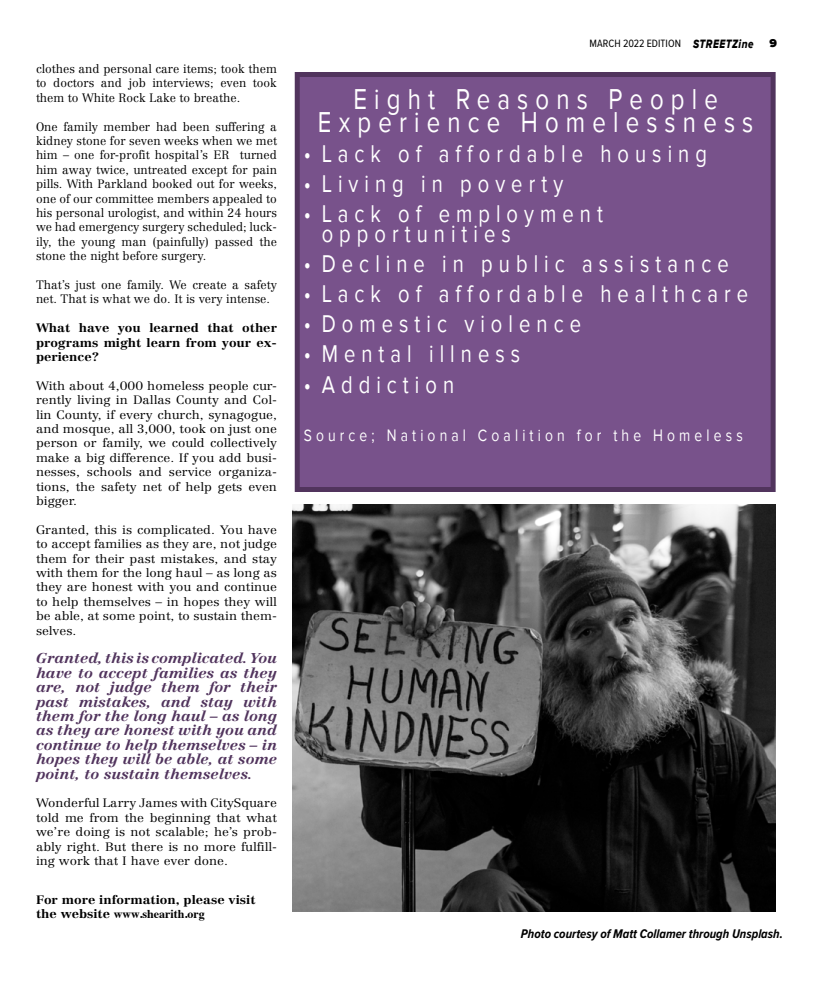
<style>
.page{position:relative;width:819px;height:1008px;background:#fff}
.page>*{position:absolute;margin:0;border:0;box-sizing:border-box;transform-origin:0 0}
.t1{font:29.6px/22.8px "Proxima Nova";letter-spacing:.3em;color:#fff;text-align:center;scale:.81 1}
.t2{font:25px/19.2px "Proxima Nova";letter-spacing:.3em;color:#fff;scale:.81 1}
.t3{font:17.2px "Proxima Nova";letter-spacing:.3em;color:#fff;scale:.81 1}
.t4{font:italic 700 14px/14.4px "Centennial LT Pro";color:#51345d;text-align:justify;scale:1.1 1}
.t5{font:italic 700 13px "Proxima Nova Cond";color:#000}
.t6{font:300 12px/14.4px "Centennial LT Pro";color:#000;text-align:justify;scale:1.1 1}
.t7{font:300 12px/14.4px "Centennial LT Pro";color:#000;text-align:justify}
.t8{font:700 12px/14.4px "Centennial LT Pro";color:#000;text-align:justify;scale:1.1 1}
.t9{font:700 12px "Times";color:#000}
.t10{font:900 12px "Proxima Nova";color:#000}
.t11{font:11px "Proxima Nova Cond";letter-spacing:.005em;color:#000}
.s1{font-family:"Centennial LT Pro"}
.s2{font-family:"Proxima Nova Extrabld It";font-size:12.5px}
</style>
<div class="page">
<img style="left:292px;top:504px;width:484px;height:408px">
<div style="left:297px;top:74px;width:476px;height:416px;background:#78528b"></div>
<div style="left:295px;top:72px;width:481px;height:420px;border:5px solid #51345d"></div>
<p class="t7" style="left:36px;top:61px;width:243px">clothes and personal care items; took them to doctors and job interviews; even took them to White Rock Lake to breathe.</p>
<p class="t7" style="left:36px;top:119px;width:243px">One family member had been suffering a kidney stone for seven weeks when we met him – one for-profit hospital’s ER turned him away twice, untreated except for pain pills. With Parkland booked out for weeks, one of our committee members appealed to his personal urologist, and within 24 hours we had emergency surgery scheduled; luck&shy;ily, the young man (painfully) passed the stone the night before surgery.</p>
<p class="t7" style="left:36px;top:277px;width:242px">That’s just one family. We create a safety net. That is what we do. It is very intense.</p>
<p class="t8" style="left:36px;top:321px;width:221px">What have you learned that other programs might learn from your ex&shy;perience?</p>
<p class="t6" style="left:36px;top:378px;width:221px">With about 4,000 homeless people cur&shy;rently living in Dallas County and Col&shy;lin County, if every church, synagogue, and mosque, all 3,000, took on just one person or family, we could collectively make a big difference. If you add busi&shy;nesses, schools and service organiza&shy;tions, the safety net of help gets even bigger.</p>
<p class="t6" style="left:36px;top:522px;width:221px">Granted, this is complicated. You have to accept families as they are, not judge them for their past mistakes, and stay with them for the long haul – as long as they are honest with you and continue to help themselves – in hopes they will be able, at some point, to sustain them&shy;selves.</p>
<p class="t4" style="left:36px;top:651px;width:221px">Granted, this is complicated. You have to accept families as they are, not judge them for their past mistakes, and stay with them for the long haul – as long as they are honest with you and continue to help themselves – in hopes they will be able, at some point, to sustain themselves.</p>
<p class="t6" style="left:36px;top:796px;width:221px">Wonderful Larry James with CitySquare told me from the beginning that what we’re doing is not scalable; he’s prob&shy;ably right. But there is no more fulfill&shy;ing work that I have ever done.</p>
<p class="t8" style="left:36px;top:892px;width:201px">For more information, please visit</p>
<p class="t9" style="left:36px;top:903px;width:170px"><span class="s1">the website</span> www.shearith.org</p>
<p class="t11" style="left:590px;top:35px;width:166px">MARCH 2022 EDITION <span class="s2">STREETZine</span></p>
<p class="t10" style="left:770px;top:36px;width:9px">9</p>
<h1 class="t1" style="left:318px;top:88px;width:539px">Eight Reasons People<br>Experience Homelessness</h1>
<h2 class="t2" style="left:304px;top:144px;width:499px">• Lack of affordable housing</h2>
<h2 class="t2" style="left:304px;top:175px;width:322px">• Living in poverty</h2>
<h2 class="t2" style="left:322px;top:205px;width:349px;text-indent:-18px">• Lack of employment opportunities</h2>
<h2 class="t2" style="left:304px;top:254px;width:526px">• Decline in public assistance</h2>
<h2 class="t2" style="left:304px;top:284px;width:550px">• Lack of affordable healthcare</h2>
<h2 class="t2" style="left:304px;top:315px;width:344px">• Domestic violence</h2>
<h2 class="t2" style="left:304px;top:345px;width:269px">• Mental illness</h2>
<h2 class="t2" style="left:304px;top:375px;width:187px">• Addiction</h2>
<h3 class="t3" style="left:304px;top:425px;width:544px">Source; National Coalition for the Homeless</h3>
<p class="t5" style="left:521px;top:924px;width:264px">Photo courtesy of Matt Collamer through Unsplash.</p>
</div>
